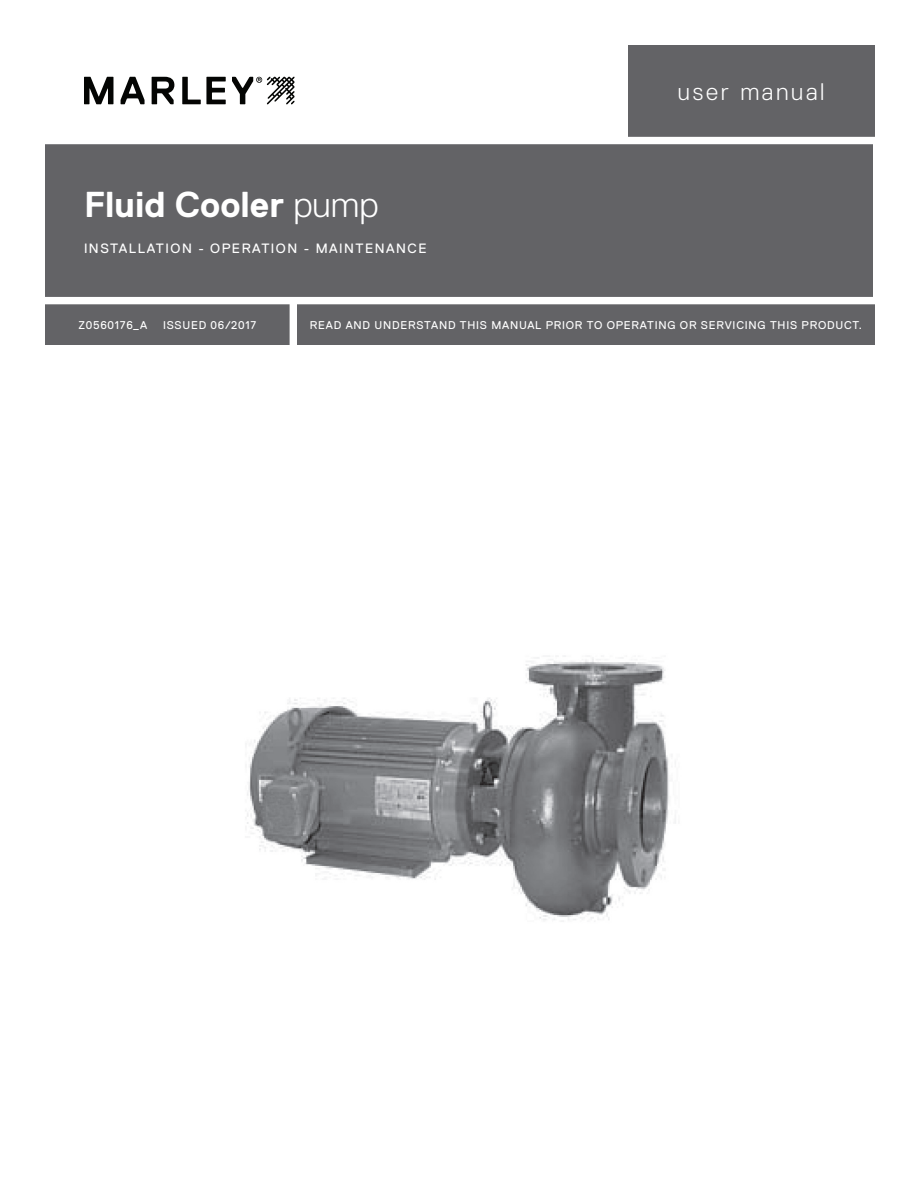
<style>
.page{position:relative;width:918px;height:1188px;background:#fff}
.page>*{position:absolute;margin:0;border:0;box-sizing:border-box;transform-origin:0 0}
.Front_Cover_MANUAL_N{font:700 36px "Replica Std";color:#fff}
.Front_Cover_Corner_T{font:300 24px "Replica Std";letter-spacing:.11em;color:#fff}
.Front_Cover_MANUAL_N-2{font:13.5px "Replica Std";letter-spacing:.11em;color:#fff}
.Front_Cover_READ_AND{font:11.25px "Replica Std";letter-spacing:.07em;color:#fff}
.s1{font-weight:300}
</style>
<div class="page">
<img style="left:245px;top:656px;width:431px;height:266px">
<div style="left:45px;top:141px;width:828px;height:160px;background:#636366"></div>
<div style="left:45px;top:300px;width:830px;height:45px;background:#636366"></div>
<div style="left:0;top:297px;width:918px;height:7px;background:#fff"></div>
<div style="left:290px;top:299px;width:7px;height:52px;background:#fff"></div>
<div style="left:628px;top:45px;width:247px;height:91px;background:#636366"></div>
<div style="left:0;top:137px;width:918px;height:7px;background:#fff"></div>
<svg style="left:84px;top:77px;width:29px;height:27px"></svg>
<svg style="left:121px;top:77px;width:24px;height:27px"></svg>
<svg style="left:152px;top:77px;width:22px;height:27px"></svg>
<svg style="left:182px;top:77px;width:44px;height:27px"></svg>
<svg style="left:232px;top:77px;width:62px;height:27px"></svg>
<p class="Front_Cover_MANUAL_N" style="left:84px;top:184px;width:296px">Fluid Cooler <span class="s1">pump</span></p>
<p class="Front_Cover_MANUAL_N-2" style="left:84px;top:240px;width:344px">INSTALLATION - OPERATION - MAINTENANCE</p>
<p class="Front_Cover_Corner_T" style="left:678px;top:78px;width:148px">user manual</p>
<p class="Front_Cover_READ_AND" style="left:78px;top:319px;width:70px">Z0560176_A</p>
<p class="Front_Cover_READ_AND" style="left:163px;top:319px;width:95px">ISSUED 06/2017</p>
<p class="Front_Cover_READ_AND" style="left:310px;top:319px;width:554px">READ AND UNDERSTAND THIS MANUAL PRIOR TO OPERATING OR SERVICING THIS PRODUCT.</p>
</div>
